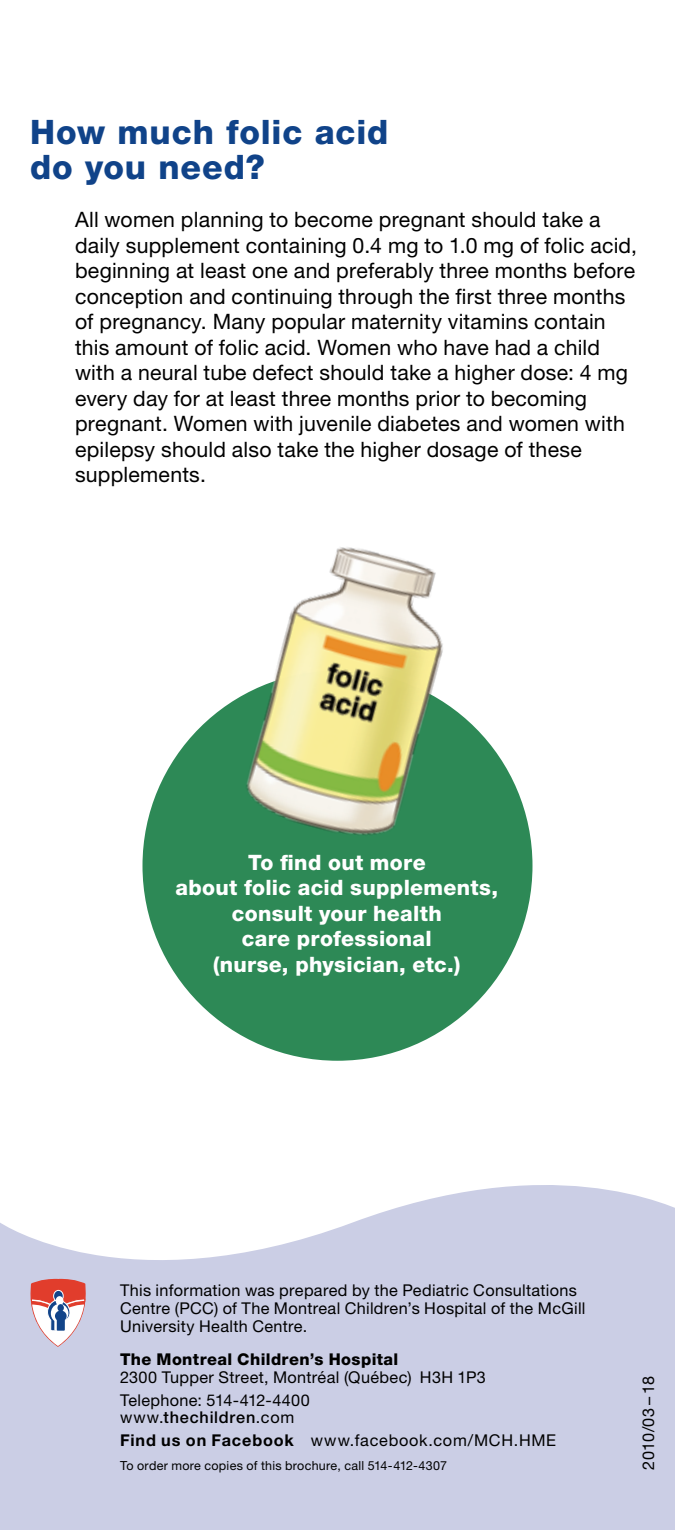
<style>
.page{position:relative;width:675px;height:1530px;background:#fff}
.page>*{position:absolute;margin:0;border:0;box-sizing:border-box;transform-origin:0 0}
.t1{font:800 33.75px/35px "Helvetica Neue LT Std";letter-spacing:.025em;color:#104389}
.t2{font:21.25px/25.5px "Helvetica Neue LT Std";letter-spacing:.01em;color:#000}
.t3{font:800 21.25px/25.5px "Helvetica Neue LT Std";letter-spacing:.015em;color:#fff;text-align:center}
.t4{font:16.25px/18px "Helvetica Neue LT Std";letter-spacing:.02em;color:#000}
.t5{font:16.25px/23px "Helvetica Neue LT Std";letter-spacing:.045em;color:#000}
.t6{font:800 16.25px "Helvetica Neue LT Std";letter-spacing:.025em;color:#000}
.t7{font:12.5px "Helvetica Neue LT Std";letter-spacing:.02em;color:#000}
.s1{font-weight:500}
.s2{font-weight:700}
</style>
<div class="page">
<svg style="left:0;top:1185px;width:675px;height:345px;background:#d0d3e7"></svg>
<svg style="left:30px;top:1278px;width:56px;height:70px"></svg>
<div style="left:57px;top:1304px;width:7px;height:8px;background:#124489;border-radius:50%"></div>
<div style="left:55px;top:1311px;width:12px;height:11px;background:#124489;border-radius:50%"></div>
<div style="left:57px;top:1318px;width:8px;height:13px;background:#124489"></div>
<div style="left:142px;top:671px;width:390px;height:390px;background:#2d8956;border-radius:50%"></div>
<img style="left:214px;top:547px;width:268px;height:288px">
<h1 class="t1" style="left:30px;top:114px;width:360px">How much folic acid do you need?</h1>
<p class="t2" style="left:75px;top:207px;width:564px">All women planning to become pregnant should take a daily supplement containing 0.4 mg to 1.0 mg of folic acid, beginning at least one and preferably three months before conception and continuing through the first three months of pregnancy. Many popular maternity vitamins contain this amount of folic acid. Women who have had a child with a neural tube defect should take a higher dose: 4 mg every day for at least three months prior to becoming pregnant. Women with juvenile diabetes and women with epilepsy should also take the higher dosage of these supplements.</p>
<p class="t3" style="left:176px;top:849px;width:324px">To find out more<br>about folic acid supplements, consult your health<br>care professional<br>(nurse, physician, etc.)</p>
<p class="t4" style="left:120px;top:1281px;width:467px">This information was prepared by the Pediatric Consultations<br>Centre (PCC) of The Montreal Children’s Hospital of the McGill<br>University Health Centre.</p>
<p class="t6" style="left:120px;top:1349px;width:280px">The Montreal Children’s Hospital</p>
<p class="t4" style="left:120px;top:1365px;width:367px;line-height:23px">2300 Tupper Street, Montréal (Québec) H3H 1P3<br>Telephone: 514-412-4400</p>
<p class="t5" style="left:120px;top:1406px;width:438px">www.<span class="s1">thechildren</span>.com<br><span class="s2">Find us on Facebook</span> www.facebook.com/MCH.HME</p>
<p class="t7" style="left:120px;top:1458px;width:328px">To order more copies of this brochure, call 514-412-4307</p>
<p class="t4" style="left:639px;top:1470px;width:96px;rotate:-90deg">2010/03 – 18</p>
</div>
